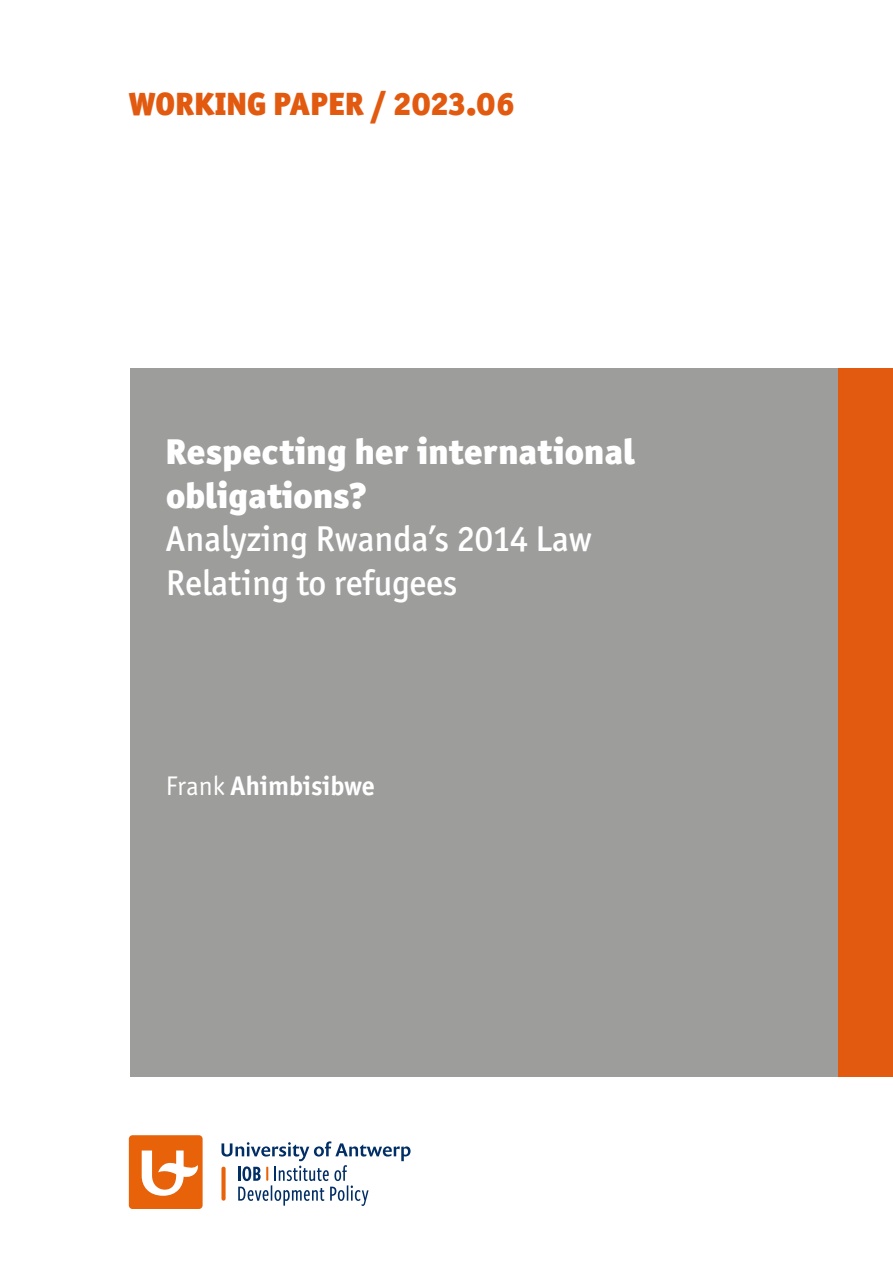
<style>
.page{position:relative;width:893px;height:1263px;background:#fff}
.page>*{position:absolute;margin:0;border:0;box-sizing:border-box;transform-origin:0 0}
.t1{font:500 36px/43.5px "Officina Sans ITC Std";color:#fff}
.t2{font:900 36px/43.5px "Officina Sans ITC Std";letter-spacing:-.005em;color:#fff}
.t3{font:900 32.4px "Officina Sans ITC Std";color:#e25a10}
.t4{font:700 27px "Officina Sans ITC Std";color:#fff}
.s1{font-weight:400}
</style>
<div class="page">
<div style="left:130px;top:368px;width:709px;height:709px;background:#9d9d9c"></div>
<div style="left:839px;top:368px;width:54px;height:709px;background:#e25a10"></div>
<div style="left:129px;top:1135px;width:74px;height:74px;background:#e76208;border-radius:4px"></div>
<svg style="left:142px;top:1150px;width:56px;height:46px"></svg>
<svg style="left:221px;top:1141px;width:190px;height:65px"></svg>
<p class="t3" style="left:129px;top:82px;width:387px">WORKING PAPER / 2023.06</p>
<p class="t2" style="left:166px;top:429px;width:471px">Respecting her international obligations?</p>
<p class="t1" style="left:166px;top:517px;width:428px">Analyzing Rwanda’s 2014 Law<br>Relating to refugees</p>
<p class="t4" style="left:166px;top:769px;width:211px"><span class="s1">Frank</span> Ahimbisibwe</p>
</div>
